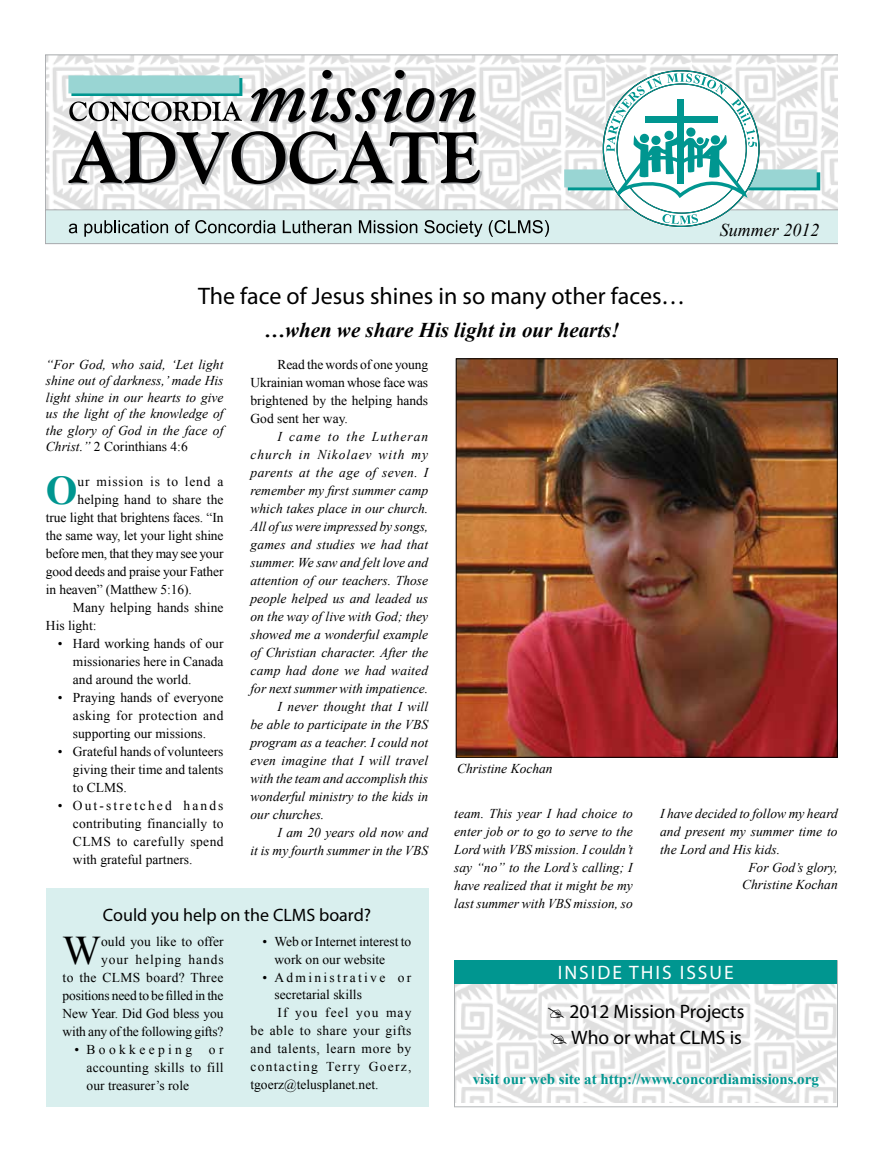
<style>
.page{position:relative;width:878px;height:1161px;background:#fff}
.page>*{position:absolute;margin:0;border:0;box-sizing:border-box;transform-origin:0 0}
.t1{font:700 40.65px "Times New Roman";color:#009690}
.t2{font:40.65px "Times New Roman";color:#000}
.t3{font:24px "Myriad Pro";color:#000}
.t4{font:italic 700 21px "Times New Roman";color:#000}
.t5{font:19.5px/26.4px "Myriad Pro";color:#000}
.t6{font:19.5px "Myriad Pro";letter-spacing:.1em;color:#fff}
.t7{font:18px "Myriad Pro";color:#000}
.t8{font:italic 18px "Times New Roman";color:#000}
.t9{font:700 15px "Times New Roman";color:#009690}
.t10{font:italic 13.5px/16.5px "Times New Roman";color:#000;text-align:justify}
.t11{font:13.5px/18px "Times New Roman";color:#000;text-align:justify}
.t12{font:italic 13.5px "Times New Roman";letter-spacing:.03em;color:#000}
.t13{font:italic 13.5px "Times New Roman";letter-spacing:.065em;color:#000}
.t14{font:13.5px "Times New Roman";letter-spacing:.035em;color:#000}
.t15{font:13.5px "Times New Roman";letter-spacing:.04em;color:#000}
.t16{font:13.5px "Times New Roman";letter-spacing:.095em;color:#000}
.t17{font:13.5px "Times New Roman";letter-spacing:.06em;color:#000}
.t18{font:italic 13.5px "Times New Roman";letter-spacing:.07em;color:#000}
.t19{font:13.5px "Times New Roman";letter-spacing:.17em;color:#000}
.t20{font:13.5px "Times New Roman";letter-spacing:.08em;color:#000}
.s1{font-style:normal}
</style>
<div class="page">
<div style="left:46px;top:889px;width:382px;height:218px;background:#d9efee"></div>
<svg style="left:46px;top:55px;width:791px;height:154px"></svg>
<svg style="left:71px;top:78px;width:171px;height:18px"></svg>
<div style="left:68px;top:75px;width:171px;height:18px;background:#99d5d3"></div>
<svg style="left:69px;top:101px;width:173px;height:20px"></svg>
<svg style="left:68px;top:131px;width:414px;height:55px"></svg>
<svg style="left:567px;top:172px;width:253px;height:18px"></svg>
<div style="left:564px;top:169px;width:252px;height:18px;background:#99d5d3"></div>
<svg style="left:250px;top:70px;width:226px;height:53px"></svg>
<svg style="left:602px;top:70px;width:157px;height:158px"></svg>
<svg style="left:46px;top:209px;width:791px;height:35px;background:#c7dbda"></svg>
<svg style="left:606px;top:73px;width:151px;height:128px"></svg>
<img style="left:456px;top:984px;width:379px;height:118px">
<div style="left:454px;top:960px;width:383px;height:147px;border:1px solid #b1b4b6"></div>
<div style="left:454px;top:960px;width:383px;height:24px;background:#009690"></div>
<img style="left:458px;top:360px;width:377px;height:396px">
<div style="left:456px;top:358px;width:381px;height:400px;border:1px solid #000"></div>
<svg style="left:548px;top:1007px;width:16px;height:11px"></svg>
<svg style="left:550px;top:1034px;width:17px;height:10px"></svg>
<h2 class="t3" style="left:198px;top:282px;width:488px">The face of Jesus shines in so many other faces…</h2>
<h3 class="t8" style="left:719px;top:218px;width:101px">Summer 2012</h3>
<h3 class="t4" style="left:264px;top:315px;width:357px">…when we share His light in our hearts!</h3>
<p class="t11" style="left:250px;top:355px;width:179px;text-indent:27px">Read the words of one young Ukrainian woman whose face was brightened by the helping hands God sent her way.</p>
<p class="t18" style="left:277px;top:427px;width:152px">I came to the Lutheran</p>
<p class="t13" style="left:250px;top:445px;width:179px">church in Nikolaev with my</p>
<p class="t12" style="left:250px;top:463px;width:179px">parents at the age of seven. I</p>
<p class="t10" style="left:250px;top:482px;width:179px">remember my first summer camp</p>
<p class="t10" style="left:250px;top:500px;width:179px">which takes place in our church.</p>
<p class="t10" style="left:250px;top:518px;width:179px">All of us were impressed by songs,</p>
<p class="t10" style="left:250px;top:536px;width:179px">games and studies we had that</p>
<p class="t10" style="left:250px;top:554px;width:179px">summer. We saw and felt love and</p>
<p class="t10" style="left:250px;top:572px;width:179px">attention of our teachers. Those</p>
<p class="t10" style="left:250px;top:590px;width:179px">people helped us and leaded us</p>
<p class="t10" style="left:250px;top:608px;width:179px">on the way of live with God; they</p>
<p class="t10" style="left:250px;top:626px;width:179px">showed me a wonderful example</p>
<p class="t10" style="left:250px;top:644px;width:179px">of Christian character. After the</p>
<p class="t10" style="left:250px;top:662px;width:179px">camp had done we had waited</p>
<p class="t10" style="left:250px;top:680px;width:179px">for next summer with impatience.</p>
<p class="t10" style="left:277px;top:698px;width:152px">I never thought that I will</p>
<p class="t10" style="left:250px;top:716px;width:179px">be able to participate in the VBS</p>
<p class="t10" style="left:250px;top:734px;width:179px">program as a teacher. I could not</p>
<p class="t10" style="left:250px;top:752px;width:179px">even imagine that I will travel</p>
<p class="t10" style="left:250px;top:770px;width:179px">with the team and accomplish this</p>
<p class="t10" style="left:250px;top:788px;width:179px">wonderful ministry to the kids in</p>
<p class="t10" style="left:250px;top:806px;width:75px">our churches.</p>
<p class="t10" style="left:277px;top:824px;width:152px">I am 20 years old now and</p>
<p class="t10" style="left:250px;top:842px;width:179px">it is my fourth summer in the VBS</p>
<p class="t10" style="left:46px;top:356px;width:179px">“For God, who said, ‘Let light shine out of darkness,’ made His light shine in our hearts to give us the light of the knowledge of the glory of God in the face of Christ.” <span class="s1">2 Corinthians 4:6</span></p>
<h1 class="t1" style="left:46px;top:462px;width:33px">O</h1>
<p class="t17" style="left:78px;top:472px;width:147px">ur mission is to lend a</p>
<p class="t11" style="left:78px;top:490px;width:147px">helping hand to share the</p>
<p class="t11" style="left:46px;top:508px;width:179px">true light that brightens faces. “In</p>
<p class="t11" style="left:46px;top:526px;width:179px">the same way, let your light shine</p>
<p class="t11" style="left:46px;top:544px;width:179px">before men, that they may see your</p>
<p class="t11" style="left:46px;top:562px;width:179px">good deeds and praise your Father</p>
<p class="t11" style="left:46px;top:580px;width:147px">in heaven” (Matthew 5:16).</p>
<p class="t11" style="left:73px;top:598px;width:152px">Many helping hands shine</p>
<p class="t11" style="left:46px;top:616px;width:52px">His light:</p>
<p class="t11" style="left:73px;top:634px;width:152px;text-indent:-15px">• Hard working hands of our missionaries here in Canada and around the world.</p>
<p class="t11" style="left:73px;top:688px;width:152px;text-indent:-15px">• Praying hands of everyone asking for protection and supporting our missions.</p>
<p class="t11" style="left:73px;top:742px;width:152px;text-indent:-15px">• Grateful hands of volunteers giving their time and talents to CLMS.</p>
<p class="t11" style="left:73px;top:796px;width:152px;text-indent:-15px">• Out-stretched hands contributing financially to CLMS to carefully spend with grateful partners.</p>
<p class="t10" style="left:457px;top:760px;width:97px">Christine Kochan</p>
<p class="t10" style="left:454px;top:804px;width:180px;line-height:18px">team. This year I had choice to enter job or to go to serve to the Lord with VBS mission. I couldn’t say “no” to the Lord’s calling; I have realized that it might be my last summer with VBS mission, so</p>
<p class="t10" style="left:660px;top:804px;width:179px">I have decided to follow my heard</p>
<p class="t10" style="left:660px;top:822px;width:179px">and present my summer time to</p>
<p class="t10" style="left:660px;top:840px;width:121px">the Lord and His kids.</p>
<p class="t10" style="left:748px;top:858px;width:91px">For God’s glory,</p>
<p class="t10" style="left:742px;top:876px;width:97px">Christine Kochan</p>
<h3 class="t7" style="left:103px;top:904px;width:270px">Could you help on the CLMS board?</h3>
<p class="t11" style="left:63px;top:932px;width:162px;text-align:right">ould you like to offer<br>your helping hands<br>to the CLMS board? Three positions need to be filled in the<br>New Year. Did God bless you with any of the following gifts?</p>
<p class="t11" style="left:87px;top:1040px;width:138px;text-indent:-12px">• Bookkeeping or accounting skills to fill our treasurer’s role</p>
<h1 class="t2" style="left:63px;top:923px;width:40px">W</h1>
<p class="t11" style="left:274px;top:932px;width:138px;text-indent:-12px">• Web or Internet interest to work on our website</p>
<p class="t19" style="left:262px;top:968px;width:150px">• Administrative or</p>
<p class="t11" style="left:274px;top:986px;width:89px">secretarial skills</p>
<p class="t20" style="left:277px;top:1004px;width:135px">If you feel you may</p>
<p class="t14" style="left:250px;top:1022px;width:162px">be able to share your gifts</p>
<p class="t15" style="left:250px;top:1040px;width:162px">and talents, learn more by</p>
<p class="t16" style="left:250px;top:1058px;width:162px">contacting Terry Goerz,</p>
<p class="t11" style="left:250px;top:1076px;width:129px">tgoerz@telusplanet.net.</p>
<h3 class="t6" style="left:557px;top:961px;width:177px">INSIDE THIS ISSUE</h3>
<h3 class="t5" style="left:569px;top:998px;width:176px">2012 Mission Projects<br>Who or what CLMS is</h3>
<p class="t9" style="left:473px;top:1069px;width:347px">visit our web site at http://www.concordiamissions.org</p>
</div>
